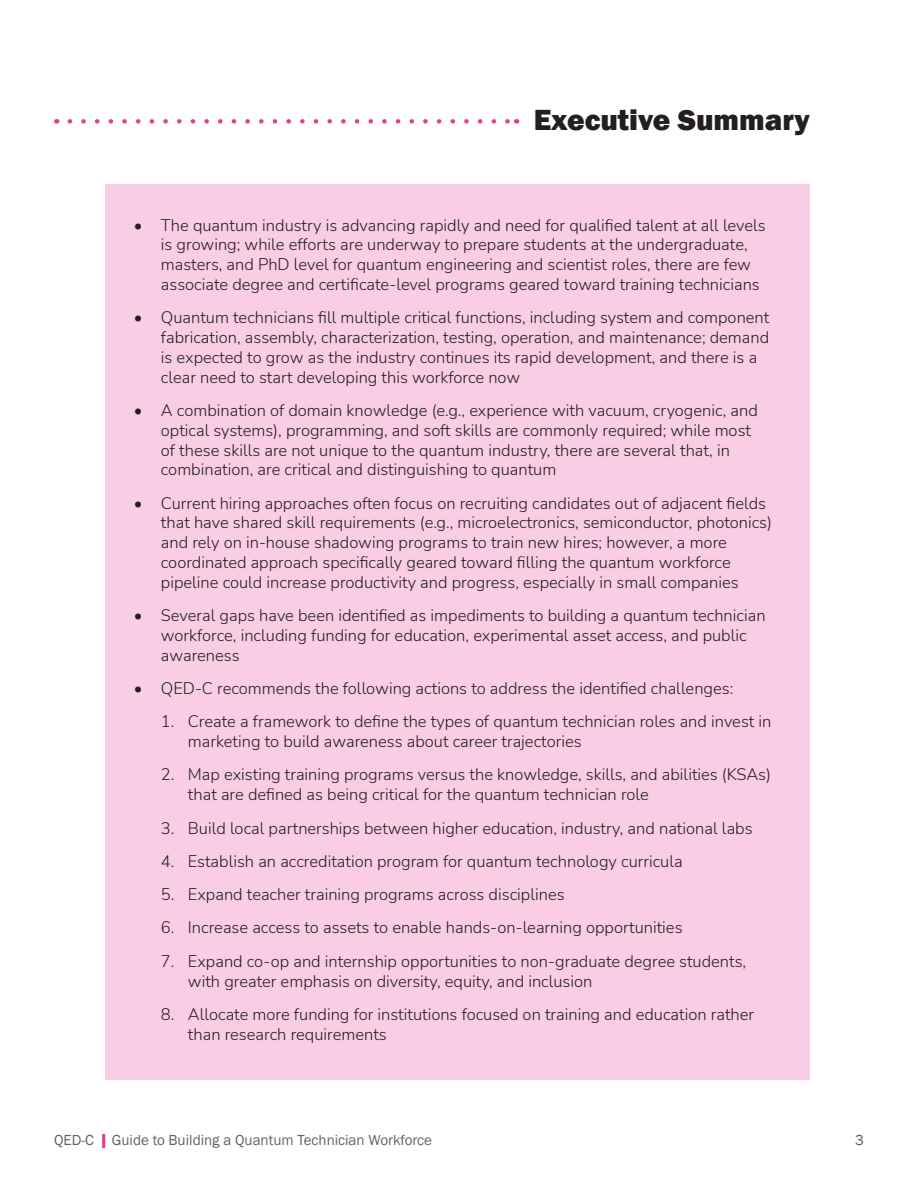
<style>
.page{position:relative;width:918px;height:1188px;background:#fff}
.page>*{position:absolute;margin:0;border:0;box-sizing:border-box;transform-origin:0 0}
.t1{font:800 30px "Franklin Gothic";color:#231f20}
.t2{font:300 16.5px/19.8px "Nunito";color:#231f20}
.t3{font:15px "Franklin Gothic";color:#636366}
</style>
<div class="page">
<hr style="left:102px;top:1134px;width:3px;height:14px;background:#e93794">
<div style="left:105px;top:184px;width:705px;height:896px;background:#f9cde4"></div>
<svg style="left:70px;top:119px;width:439px;height:5px"></svg>
<p class="t1" style="left:534px;top:100px;width:278px">Executive Summary</p>
<p class="t2" style="left:161px;top:214px;width:606px;text-indent:-27px">• The quantum industry is advancing rapidly and need for qualified talent at all levels is growing; while efforts are underway to prepare students at the undergraduate, masters, and PhD level for quantum engineering and scientist roles, there are few associate degree and certificate-level programs geared toward training technicians</p>
<p class="t2" style="left:161px;top:307px;width:610px;text-indent:-27px">• Quantum technicians fill multiple critical functions, including system and component fabrication, assembly, characterization, testing, operation, and maintenance; demand is expected to grow as the industry continues its rapid development, and there is a clear need to start developing this workforce now</p>
<p class="t2" style="left:161px;top:400px;width:599px;text-indent:-27px">• A combination of domain knowledge (e.g., experience with vacuum, cryogenic, and optical systems), programming, and soft skills are commonly required; while most of these skills are not unique to the quantum industry, there are several that, in combination, are critical and distinguishing to quantum</p>
<p class="t2" style="left:161px;top:492px;width:613px;text-indent:-27px">• Current hiring approaches often focus on recruiting candidates out of adjacent fields that have shared skill requirements (e.g., microelectronics, semiconductor, photonics) and rely on in-house shadowing programs to train new hires; however, a more coordinated approach specifically geared toward filling the quantum workforce pipeline could increase productivity and progress, especially in small companies</p>
<p class="t2" style="left:161px;top:605px;width:606px;text-indent:-27px">• Several gaps have been identified as impediments to building a quantum technician workforce, including funding for education, experimental asset access, and public awareness</p>
<p class="t2" style="left:134px;top:678px;width:601px">• QED-C recommends the following actions to address the identified challenges:</p>
<p class="t2" style="left:188px;top:711px;width:585px;text-indent:-27px">1. Create a framework to define the types of quantum technician roles and invest in marketing to build awareness about career trajectories</p>
<p class="t2" style="left:188px;top:764px;width:585px;text-indent:-27px">2. Map existing training programs versus the knowledge, skills, and abilities (KSAs) that are defined as being critical for the quantum technician role</p>
<p class="t2" style="left:161px;top:817px;width:593px">3. Build local partnerships between higher education, industry, and national labs</p>
<p class="t2" style="left:161px;top:851px;width:523px">4. Establish an accreditation program for quantum technology curricula</p>
<p class="t2" style="left:161px;top:884px;width:405px">5. Expand teacher training programs across disciplines</p>
<p class="t2" style="left:161px;top:917px;width:523px">6. Increase access to assets to enable hands-on-learning opportunities</p>
<p class="t2" style="left:188px;top:950px;width:560px;text-indent:-27px">7. Expand co-op and internship opportunities to non-graduate degree students, with greater emphasis on diversity, equity, and inclusion</p>
<p class="t2" style="left:188px;top:1004px;width:568px;text-indent:-27px">8. Allocate more funding for institutions focused on training and education rather than research requirements</p>
<p class="t3" style="left:54px;top:1130px;width:380px">QED-C Guide to Building a Quantum Technician Workforce</p>
<p class="t3" style="left:855px;top:1130px;width:10px">3</p>
</div>
